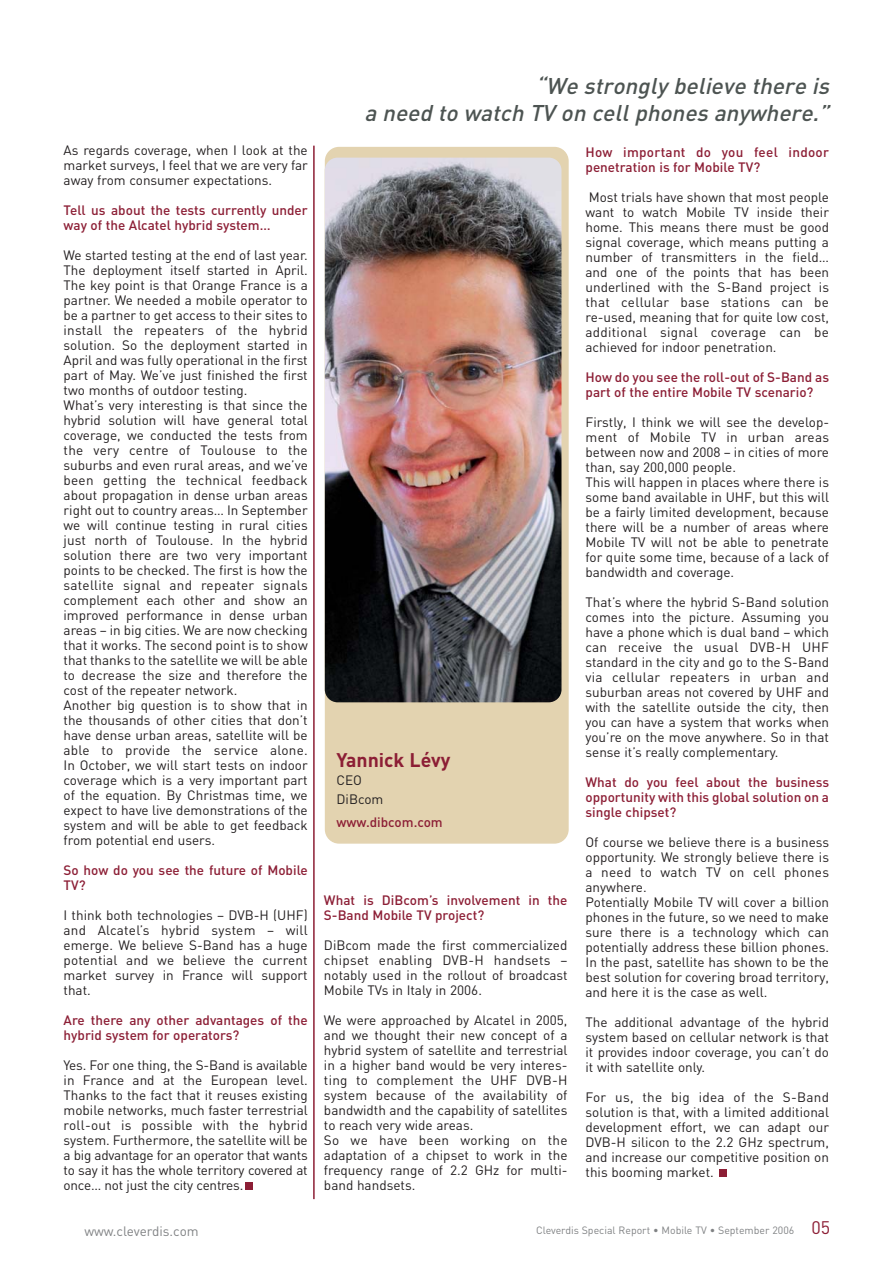
<style>
.page{position:relative;width:893px;height:1263px;background:#fff}
.page>*{position:absolute;margin:0;border:0;box-sizing:border-box;transform-origin:0 0}
.t1{font:italic 500 22.5px/27px "DIN";color:#4d5452;text-align:right}
.t2{font:700 19.5px "DIN";color:#8c1e35}
.t3{font:13.5px/15px "DIN";color:#231f20;text-align:justify}
.t4{font:500 13.5px/15px "DIN";color:#8c1e35}
.t5{font:13.5px "DIN";color:#808284}
.t6{font:10.5px "DIN";color:#808284}
.s1{font-size:18px;color:#8c1e35}
</style>
<div class="page">
<div style="left:719px;top:1169px;width:8px;height:8px;background:#8c1e35"></div>
<hr style="left:313px;top:146px;width:2px;height:1053px;background:#8c1e35">
<div style="left:245px;top:1182px;width:7px;height:8px;background:#8c1e35"></div>
<div style="left:325px;top:147px;width:244px;height:697px;background:#e3d3b0"></div>
<img style="left:325px;top:158px;width:236px;height:544px;border-radius:13px">
<p class="t3" style="left:64px;top:144px;width:246px">As regards coverage, when I look at the market surveys, I feel that we are very far away from consumer expectations.</p>
<p class="t4" style="left:64px;top:204px;width:246px">Tell us about the tests currently under way of the Alcatel hybrid system…</p>
<p class="t3" style="left:64px;top:249px;width:246px;text-align:left">We started testing at the end of last year.<br>The deployment itself started in April.<br>The key point is that Orange France is a partner. We needed a mobile operator to be a partner to get access to their sites to install the repeaters of the hybrid solution. So the deployment started in April and was fully operational in the first part of May. We’ve just finished the first two months of outdoor testing.<br>What’s very interesting is that since the hybrid solution will have general total coverage, we conducted the tests from the very centre of Toulouse to the suburbs and even rural areas, and we’ve been getting the technical feedback about propagation in dense urban areas right out to country areas… In September we will continue testing in rural cities just north of Toulouse. In the hybrid solution there are two very important points to be checked. The first is how the satellite signal and repeater signals complement each other and show an improved performance in dense urban areas – in big cities. We are now checking that it works. The second point is to show that thanks to the satellite we will be able to decrease the size and therefore the cost of the repeater network.<br>Another big question is to show that in the thousands of other cities that don’t have dense urban areas, satellite will be able to provide the service alone.<br>In October, we will start tests on indoor coverage which is a very important part of the equation. By Christmas time, we expect to have live demonstrations of the system and will be able to get feedback from potential end users.</p>
<p class="t4" style="left:64px;top:864px;width:246px">So how do you see the future of Mobile<br>TV?</p>
<p class="t3" style="left:64px;top:909px;width:246px">I think both technologies – DVB-H (UHF) and Alcatel’s hybrid system – will emerge. We believe S-Band has a huge potential and we believe the current market survey in France will support that.</p>
<p class="t4" style="left:64px;top:1014px;width:246px">Are there any other advantages of the hybrid system for operators?</p>
<p class="t3" style="left:64px;top:1059px;width:246px">Yes. For one thing, the S-Band is available in France and at the European level.<br>Thanks to the fact that it reuses existing mobile networks, much faster terrestrial roll-out is possible with the hybrid system. Furthermore, the satellite will be a big advantage for an operator that wants to say it has the whole territory covered at once… not just the city centres.</p>
<h1 class="t1" style="left:364px;top:75px;width:471px">“We strongly believe there is<br>a need to watch TV on cell phones anywhere.”</h1>
<h2 class="t2" style="left:336px;top:753px;width:115px">Yannick Lévy</h2>
<p class="t3" style="left:336px;top:773px;width:48px;line-height:19px">CEO<br>DiBcom</p>
<p class="t4" style="left:336px;top:816px;width:108px">www.dibcom.com</p>
<p class="t4" style="left:324px;top:894px;width:245px">What is DiBcom’s involvement in the<br>S-Band Mobile TV project?</p>
<p class="t3" style="left:324px;top:939px;width:245px">DiBcom made the first commercialized chipset enabling DVB-H handsets – notably used in the rollout of broadcast Mobile TVs in Italy in 2006.</p>
<p class="t3" style="left:324px;top:1014px;width:245px;text-align:left">We were approached by Alcatel in 2005, and we thought their new concept of a hybrid system of satellite and terrestrial in a higher band would be very interes&shy;ting to complement the UHF DVB-H system because of the availability of bandwidth and the capability of satellites to reach very wide areas.<br>So we have been working on the adaptation of a chipset to work in the frequency range of 2.2 GHz for multi&shy;band handsets.</p>
<p class="t4" style="left:585px;top:146px;width:245px">How important do you feel indoor penetration is for Mobile TV?</p>
<p class="t3" style="left:585px;top:191px;width:245px">Most trials have shown that most people want to watch Mobile TV inside their home. This means there must be good signal coverage, which means putting a number of transmitters in the field… and one of the points that has been underlined with the S-Band project is that cellular base stations can be re-used, meaning that for quite low cost, additional signal coverage can be achieved for indoor penetration.</p>
<p class="t4" style="left:585px;top:371px;width:245px">How do you see the roll-out of S-Band as part of the entire Mobile TV scenario?</p>
<p class="t3" style="left:585px;top:416px;width:245px;text-align:left">Firstly, I think we will see the develop&shy;ment of Mobile TV in urban areas between now and 2008 – in cities of more than, say 200,000 people.<br>This will happen in places where there is some band available in UHF, but this will be a fairly limited development, because there will be a number of areas where Mobile TV will not be able to penetrate for quite some time, because of a lack of bandwidth and coverage.</p>
<p class="t3" style="left:585px;top:596px;width:245px">That’s where the hybrid S-Band solution comes into the picture. Assuming you have a phone which is dual band – which can receive the usual DVB-H UHF standard in the city and go to the S-Band via cellular repeaters in urban and suburban areas not covered by UHF and with the satellite outside the city, then you can have a system that works when you’re on the move anywhere. So in that sense it’s really complementary.</p>
<p class="t4" style="left:585px;top:776px;width:245px;text-align:justify">What do you feel about the business opportunity with this global solution on a single chipset?</p>
<p class="t3" style="left:585px;top:836px;width:245px;text-align:left">Of course we believe there is a business opportunity. We strongly believe there is a need to watch TV on cell phones anywhere.<br>Potentially Mobile TV will cover a billion phones in the future, so we need to make sure there is a technology which can potentially address these billion phones.<br>In the past, satellite has shown to be the best solution for covering broad territory, and here it is the case as well.</p>
<p class="t3" style="left:585px;top:1016px;width:245px">The additional advantage of the hybrid system based on cellular network is that it provides indoor coverage, you can’t do it with satellite only.</p>
<p class="t3" style="left:585px;top:1091px;width:245px">For us, the big idea of the S-Band solution is that, with a limited additional development effort, we can adapt our DVB-H silicon to the 2.2 GHz spectrum, and increase our competitive position on this booming market.</p>
<p class="t5" style="left:84px;top:1226px;width:116px">www.cleverdis.com</p>
<p class="t6" style="left:536px;top:1227px;width:296px">Cleverdis Special Report • Mobile TV • September 2006 <span class="s1">05</span></p>
</div>
